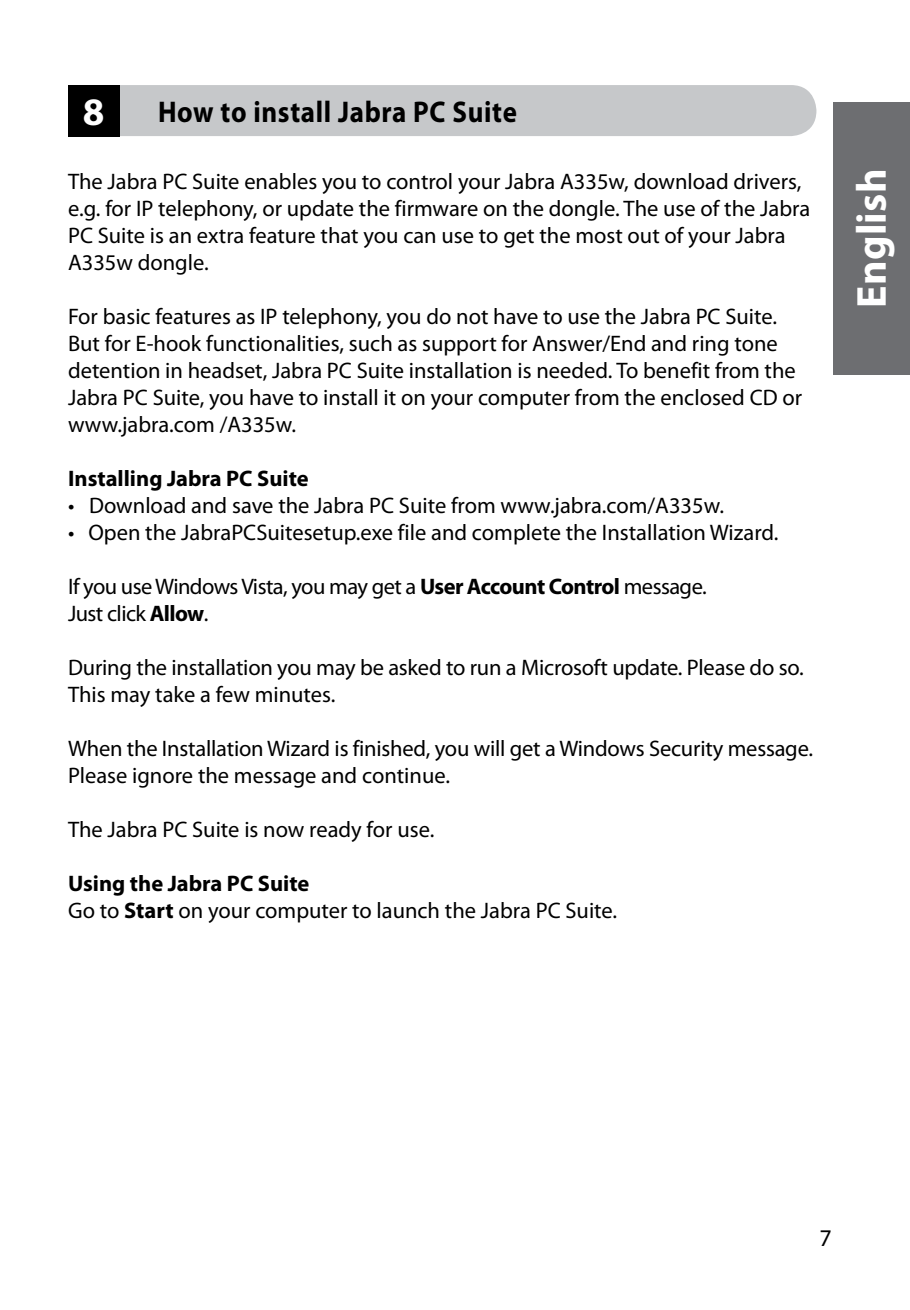
<style>
.page{position:relative;width:910px;height:1310px;background:#fff}
.page>*{position:absolute;margin:0;border:0;box-sizing:border-box;transform-origin:0 0}
.t1{font:700 42px "Myriad Pro";letter-spacing:.005em;color:#fff}
.t2{font:700 39px "Myriad Pro";color:#fff}
.t3{font:700 30px "Myriad Pro";letter-spacing:.025em;color:#000;scale:.9 1}
.t4{font:22.5px/27px "Myriad Pro";color:#000}
.t5{font:22.5px/27px "Myriad Pro";letter-spacing:-.025em;color:#000}
.t6{font:700 22.5px "Myriad Pro";color:#000}
.s1{font-weight:700}
</style>
<div class="page">
<div style="left:68px;top:85px;width:748px;height:51px;background:#c6c8ca;border-radius:26px"></div>
<div style="left:68px;top:85px;width:51px;height:51px;background:#000"></div>
<div style="left:833px;top:102px;width:77px;height:272px;background:#6d6e71"></div>
<h2 class="t2" style="left:83px;top:87px;width:23px">8</h2>
<h3 class="t3" style="left:158px;top:92px;width:400px">How to install Jabra PC Suite</h3>
<p class="t4" style="left:68px;top:168px;width:744px">The Jabra PC Suite enables you to control your Jabra A335w, download drivers, e.g. for IP telephony, or update the firmware on the dongle. The use of the Jabra PC Suite is an extra feature that you can use to get the most out of your Jabra A335w dongle.</p>
<p class="t4" style="left:68px;top:303px;width:736px">For basic features as IP telephony, you do not have to use the Jabra PC Suite.<br>But for E-hook functionalities, such as support for Answer/End and ring tone detention in headset, Jabra PC Suite installation is needed. To benefit from the Jabra PC Suite, you have to install it on your computer from the enclosed CD or www.jabra.com /A335w.</p>
<p class="t6" style="left:68px;top:464px;width:242px">Installing Jabra PC Suite</p>
<p class="t4" style="left:68px;top:492px;width:657px">• Download and save the Jabra PC Suite from www.jabra.com/A335w.</p>
<p class="t4" style="left:68px;top:519px;width:712px">• Open the JabraPCSuitesetup.exe file and complete the Installation Wizard.</p>
<p class="t5" style="left:68px;top:573px;width:640px">If you use Windows Vista, you may get a <span class="s1">User Account Control</span> message.<br>Just click <span class="s1">Allow</span>.</p>
<p class="t4" style="left:68px;top:654px;width:737px">During the installation you may be asked to run a Microsoft update. Please do so.<br>This may take a few minutes.</p>
<p class="t4" style="left:68px;top:735px;width:747px">When the Installation Wizard is finished, you will get a Windows Security message.<br>Please ignore the message and continue.</p>
<p class="t4" style="left:68px;top:816px;width:368px">The Jabra PC Suite is now ready for use.</p>
<p class="t4" style="left:68px;top:870px;width:551px"><span class="s1">Using the Jabra PC Suite<br></span>Go to <span class="s1">Start</span> on your computer to launch the Jabra PC Suite.</p>
<h1 class="t1" style="left:844px;top:307px;width:140px;rotate:-90deg">English</h1>
</div>
